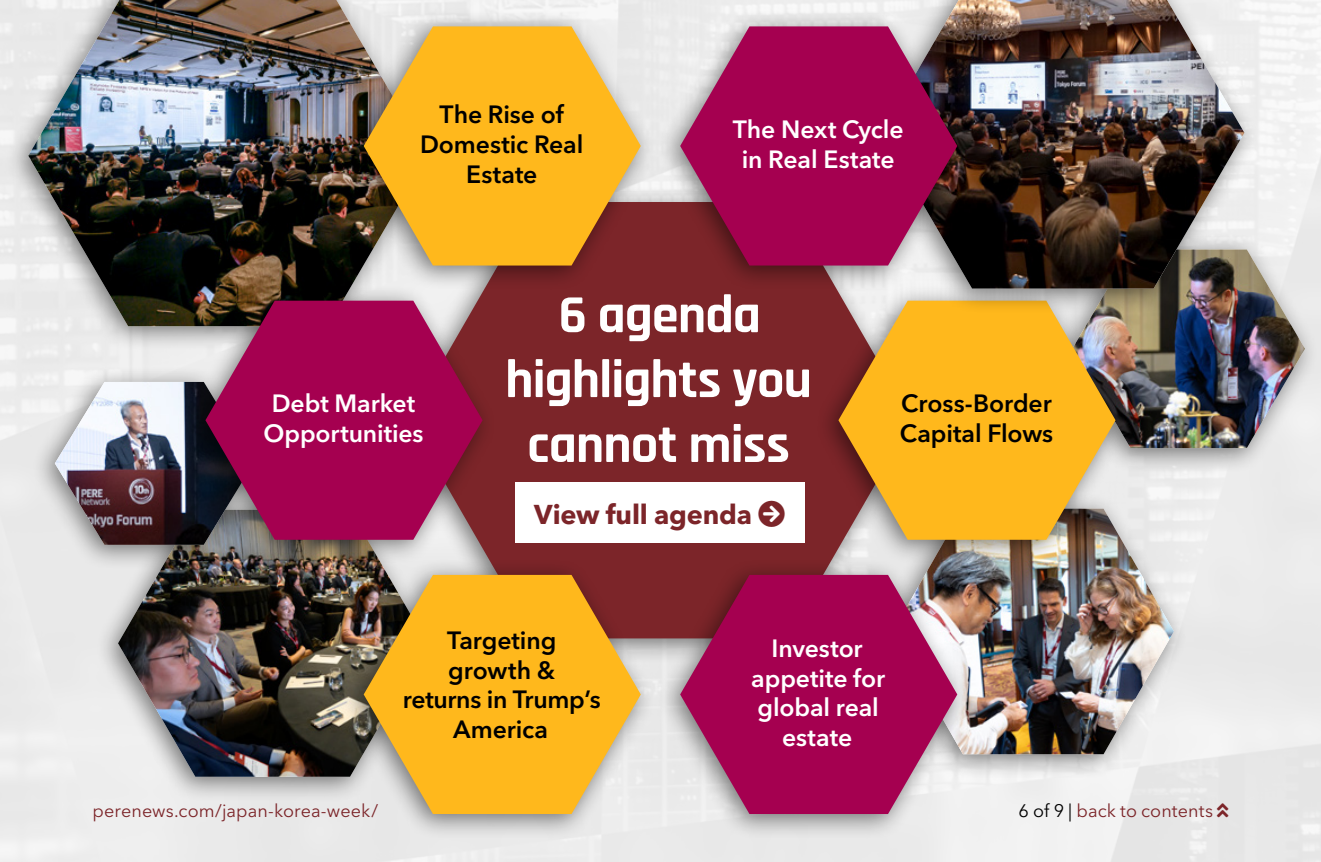
<style>
.page{position:relative;width:1321px;height:862px;background:#fff}
.page>*{position:absolute;margin:0;border:0;box-sizing:border-box;transform-origin:0 0}
.t1{font:700 54px/64.8px "Rajdhani";letter-spacing:-.015em;color:#fff;text-align:center}
.t2{font:700 27px "Avenir Next LT Pro";letter-spacing:-.005em;color:#7c2529}
.t3{font:600 24.75px/29.7px "Avenir Next LT Pro";letter-spacing:-.005em;color:#000;text-align:center}
.t4{font:600 24.75px/29.7px "Avenir Next LT Pro";letter-spacing:-.005em;color:#fff;text-align:center}
.t5{font:18px "Avenir Next LT Pro";letter-spacing:.005em;color:#7c2529}
.s1{color:#000}
</style>
<div class="page">
<div style="left:0;top:0;width:1320px;height:861px;background:#ebebeb"></div>
<div style="left:4px;top:0;width:438px;height:352px;background:#000;opacity:.5"></div>
<img style="left:28px;top:0;width:399px;height:326px">
<div style="left:94px;top:493px;width:347px;height:308px;background:#000;opacity:.5"></div>
<img style="left:118px;top:564px;width:221px;height:212px">
<div style="left:1048px;top:233px;width:271px;height:240px;background:#000;opacity:.5"></div>
<img style="left:1130px;top:249px;width:174px;height:199px">
<div style="left:31px;top:365px;width:237px;height:205px;background:#000;opacity:.5"></div>
<img style="left:55px;top:382px;width:126px;height:162px">
<div style="left:868px;top:492px;width:319px;height:287px;background:#000;opacity:.5"></div>
<img style="left:972px;top:508px;width:201px;height:245px">
<div style="left:497px;top:202px;width:317px;height:436px;background:#7c2529"></div>
<div style="left:515px;top:482px;width:289px;height:60px;background:#fff"></div>
<div style="left:181px;top:284px;width:316px;height:280px;background:#000;opacity:.5"></div>
<svg style="left:205px;top:300px;width:277px;height:239px;background:#9b1a56"></svg>
<div style="left:814px;top:284px;width:316px;height:280px;background:#000;opacity:.5"></div>
<svg style="left:838px;top:300px;width:277px;height:239px;background:#e6a933"></svg>
<div style="left:857px;top:0;width:401px;height:314px;background:#000;opacity:.5"></div>
<img style="left:881px;top:0;width:363px;height:288px">
<div style="left:339px;top:558px;width:316px;height:280px;background:#000;opacity:.5"></div>
<svg style="left:363px;top:574px;width:277px;height:239px;background:#e8ae38"></svg>
<div style="left:656px;top:10px;width:316px;height:280px;background:#000;opacity:.5"></div>
<svg style="left:680px;top:26px;width:277px;height:239px;background:#9f1f5b"></svg>
<div style="left:339px;top:10px;width:316px;height:280px;background:#000;opacity:.5"></div>
<svg style="left:363px;top:26px;width:277px;height:239px;background:#e9af39"></svg>
<div style="left:656px;top:558px;width:316px;height:280px;background:#000;opacity:.5"></div>
<svg style="left:680px;top:574px;width:277px;height:239px;background:#aa2a66"></svg>
<p class="t3" style="left:420px;top:99px;width:165px">The Rise of<br>Domestic Real<br>Estate</p>
<p class="t4" style="left:732px;top:114px;width:172px">The Next Cycle in Real Estate</p>
<h1 class="t1" style="left:505px;top:284px;width:308px">6 agenda highlights you cannot miss</h1>
<p class="t4" style="left:263px;top:388px;width:162px">Debt Market<br>Opportunities</p>
<p class="t3" style="left:899px;top:388px;width:155px;text-align:left">Cross-Border<br>Capital Flows</p>
<p class="t2" style="left:534px;top:497px;width:219px">View full agenda</p>
<p class="t3" style="left:402px;top:624px;width:200px">Targeting growth &amp;<br>returns in Trump’s<br>America</p>
<p class="t4" style="left:751px;top:632px;width:135px">Investor appetite for global real estate</p>
<p class="t5" style="left:92px;top:799px;width:287px">perenews.com/japan-korea-week/</p>
<p class="t5" style="left:1018px;top:799px;width:196px"><span class="s1">6 of 9 |</span> back to contents</p>
</div>
